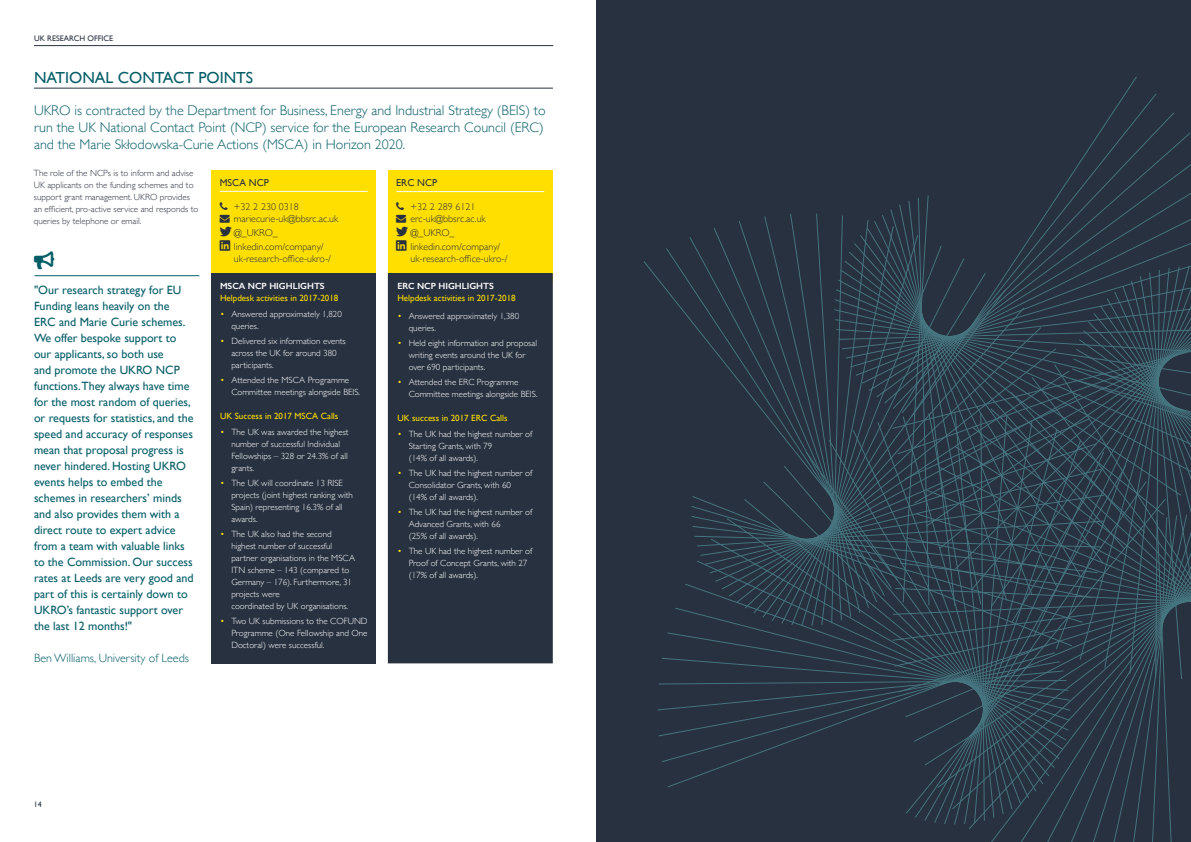
<style>
.page{position:relative;width:1191px;height:842px;background:#fff}
.page>*{position:absolute;margin:0;border:0;box-sizing:border-box;transform-origin:0 0}
.t1{font:18px "Font Awesome 5 Free Solid";color:#055d67}
.t2{font:16px "Gill Sans";color:#055d67}
.t3{font:300 14px/17px "Gill Sans";color:#055d67}
.t4{font:12px/16px "Gill Sans";color:#055d67}
.t5{font:300 12px "Gill Sans";color:#055d67}
.t6{font:300 10px/12px "Gill Sans";color:#283140}
.t7{font:10px "Gill Sans";color:#283140}
.t8{font:300 9px/12px "Gill Sans";color:#fff}
.t9{font:300 9px/12px "Gill Sans";color:#283140}
.t10{font:9px "Gill Sans";color:#ffdf00}
.t11{font:600 9px "Gill Sans";color:#fff}
.t12{font:8px "Gill Sans";color:#283140}
.t13{font:7.9px "Gill Sans";color:#283140}
.s1{color:#ffdf00}
</style>
<div class="page">
<hr style="left:34px;top:45px;width:519px;height:1px;background:#283140">
<hr style="left:34px;top:88px;width:519px;height:1px;background:#283140">
<div style="left:388px;top:170px;width:165px;height:112px;background:#ffdf00"></div>
<hr style="left:396px;top:191px;width:148px;height:1px;background:#fff">
<div style="left:388px;top:274px;width:164px;height:389px;background:#283140"></div>
<div style="left:388px;top:273px;width:165px;height:390px;border:1px solid #283140"></div>
<div style="left:211px;top:170px;width:165px;height:103px;background:#ffdf00"></div>
<hr style="left:220px;top:191px;width:147px;height:1px;background:#fff">
<div style="left:211px;top:273px;width:165px;height:390px;background:#283140"></div>
<hr style="left:35px;top:275px;width:164px;height:1px;background:#055d67">
<div style="left:596px;top:0;width:595px;height:842px;background:#283140"></div>
<svg style="left:1058px;top:77px;width:78px;height:118px"></svg>
<svg style="left:657px;top:195px;width:534px;height:647px"></svg>
<p class="t12" style="left:34px;top:33px;width:81px">UK RESEARCH OFFICE</p>
<p class="t2" style="left:34px;top:68px;width:221px">NATIONAL CONTACT POINTS</p>
<p class="t3" style="left:34px;top:101px;width:513px">UKRO is contracted by the Department for Business, Energy and Industrial Strategy (BEIS) to run the UK National Contact Point (NCP) service for the European Research Council (ERC) and the Marie Skłodowska-Curie Actions (MSCA) in Horizon 2020.</p>
<p class="t9" style="left:34px;top:167px;width:166px">The role of the NCPs is to inform and advise UK applicants on the funding schemes and to support grant management. UKRO provides an efficient, pro-active service and responds to queries by telephone or email.</p>
<p class="t7" style="left:396px;top:176px;width:42px">ERC NCP</p>
<p class="t7" style="left:220px;top:176px;width:51px">MSCA NCP</p>
<p class="t6" style="left:234px;top:200px;width:66px">+32 2 230 0318</p>
<p class="t6" style="left:220px;top:212px;width:120px">→ mariecurie-uk@bbsrc.ac.uk</p>
<p class="t6" style="left:234px;top:226px;width:46px">@_UKRO_</p>
<p class="t6" style="left:234px;top:241px;width:99px;text-indent:-14px">●■■ linkedin.com/company/ uk-research-office-ukro-/</p>
<p class="t11" style="left:220px;top:281px;width:106px">MSCA NCP HIGHLIGHTS</p>
<p class="t10" style="left:220px;top:293px;width:120px">Helpdesk activities in 2017-2018</p>
<p class="t8" style="left:231px;top:308px;width:112px;text-indent:-11px"><span class="s1">•</span> Answered approximately 1,820 queries.</p>
<p class="t8" style="left:231px;top:335px;width:116px;text-indent:-11px"><span class="s1">•</span> Delivered six information events across the UK for around 380 participants.</p>
<p class="t8" style="left:231px;top:374px;width:130px;text-indent:-11px"><span class="s1">•</span> Attended the MSCA Programme<br>Committee meetings alongside BEIS.</p>
<p class="t10" style="left:220px;top:411px;width:120px">UK Success in 2017 MSCA Calls</p>
<p class="t8" style="left:231px;top:426px;width:119px;text-indent:-11px"><span class="s1">•</span> The UK was awarded the highest number of successful Individual<br>Fellowships – 328 or 24.3% of all grants.</p>
<p class="t8" style="left:231px;top:477px;width:123px;text-indent:-11px"><span class="s1">•</span> The UK will coordinate 13 RISE projects (joint highest ranking with<br>Spain) representing 16.3% of all awards.</p>
<p class="t8" style="left:231px;top:528px;width:125px;text-indent:-11px"><span class="s1">•</span> The UK also had the second highest number of successful partner organisations in the MSCA<br>ITN scheme – 143 (compared to<br>Germany – 176). Furthermore, 31 projects were<br>coordinated by UK organisations.</p>
<p class="t8" style="left:231px;top:615px;width:138px;text-align:justify;text-indent:-11px"><span class="s1">•</span> Two UK submissions to the COFUND Programme (One Fellowship and One Doctoral) were successful.</p>
<p class="t6" style="left:410px;top:200px;width:66px">+32 2 289 6121</p>
<p class="t6" style="left:396px;top:212px;width:91px">→ erc-uk@bbsrc.ac.uk</p>
<p class="t6" style="left:410px;top:226px;width:46px">@_UKRO_</p>
<p class="t6" style="left:410px;top:241px;width:99px;text-indent:-14px">●■■ linkedin.com/company/ uk-research-office-ukro-/</p>
<p class="t11" style="left:397px;top:281px;width:98px">ERC NCP HIGHLIGHTS</p>
<p class="t10" style="left:397px;top:293px;width:120px">Helpdesk activities in 2017-2018</p>
<p class="t8" style="left:409px;top:310px;width:112px;text-indent:-11px"><span class="s1">•</span> Answered approximately 1,380 queries.</p>
<p class="t8" style="left:409px;top:337px;width:130px;text-indent:-11px"><span class="s1">•</span> Held eight information and proposal writing events around the UK for over 690 participants.</p>
<p class="t8" style="left:409px;top:376px;width:130px;text-indent:-11px"><span class="s1">•</span> Attended the ERC Programme<br>Committee meetings alongside BEIS.</p>
<p class="t10" style="left:397px;top:413px;width:112px">UK success in 2017 ERC Calls</p>
<p class="t8" style="left:409px;top:428px;width:125px;text-indent:-11px"><span class="s1">•</span> The UK had the highest number of<br>Starting Grants, with 79<br>(14% of all awards).</p>
<p class="t8" style="left:409px;top:467px;width:125px;text-indent:-11px"><span class="s1">•</span> The UK had the highest number of<br>Consolidator Grants, with 60<br>(14% of all awards).</p>
<p class="t8" style="left:409px;top:506px;width:125px;text-indent:-11px"><span class="s1">•</span> The UK had the highest number of<br>Advanced Grants, with 66<br>(25% of all awards).</p>
<p class="t8" style="left:409px;top:545px;width:125px;text-indent:-11px"><span class="s1">•</span> The UK had the highest number of<br>Proof of Concept Grants, with 27 (17% of all awards).</p>
<p class="t1" style="left:34px;top:251px;width:22px">◆●●□■</p>
<p class="t4" style="left:34px;top:282px;width:161px">"Our research strategy for EU<br>Funding leans heavily on the<br>ERC and Marie Curie schemes.<br>We offer bespoke support to our applicants, so both use<br>and promote the UKRO NCP functions.They always have time for the most random of queries, or requests for statistics, and the speed and accuracy of responses mean that proposal progress is never hindered. Hosting UKRO events helps to embed the schemes in researchers’ minds and also provides them with a direct route to expert advice from a team with valuable links to the Commission. Our success rates at Leeds are very good and part of this is certainly down to<br>UKRO’s fantastic support over the last 12 months!"</p>
<p class="t5" style="left:34px;top:649px;width:157px">Ben Williams, University of Leeds</p>
<p class="t13" style="left:34px;top:800px;width:9px">14</p>
</div>
